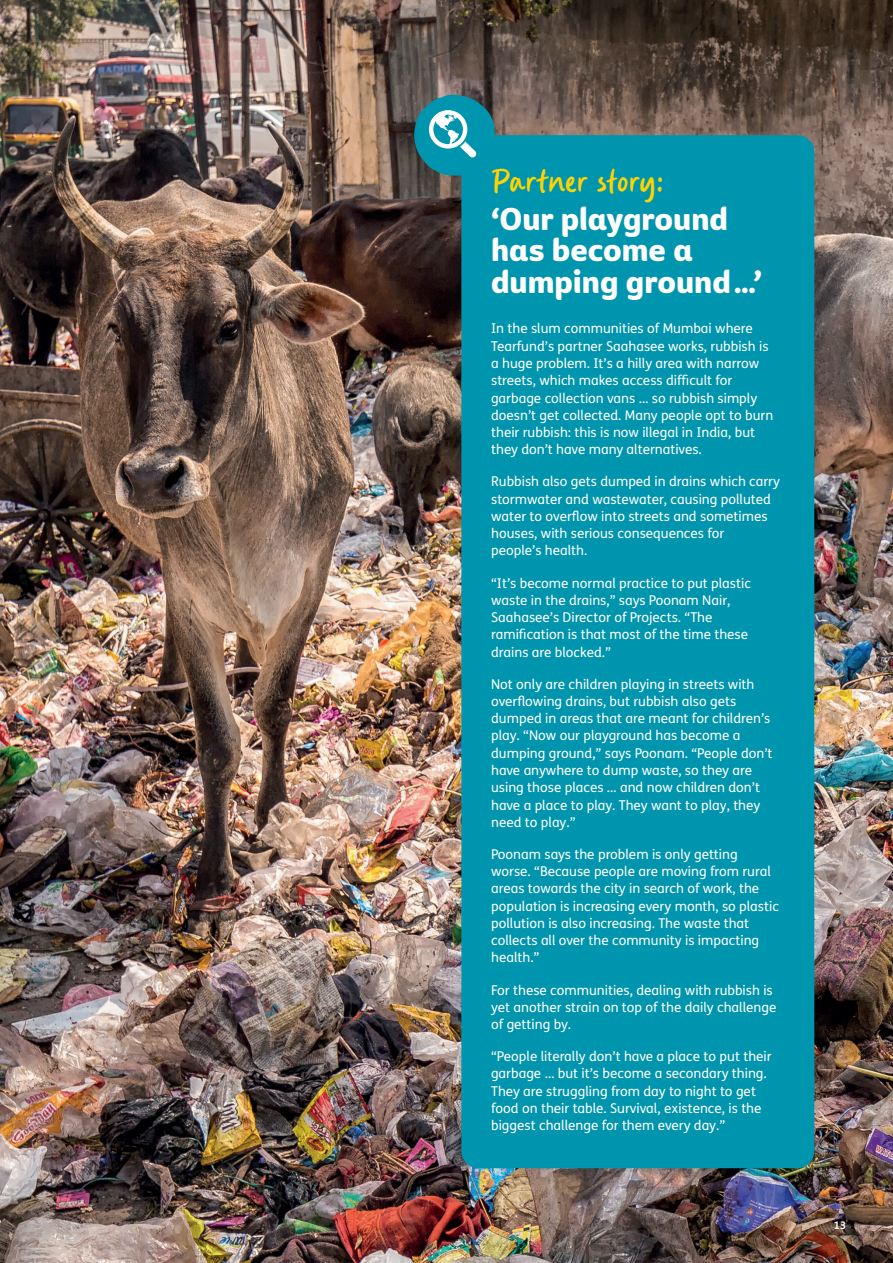
<style>
.page{position:relative;width:893px;height:1263px;background:#fff}
.page>*{position:absolute;margin:0;border:0;box-sizing:border-box;transform-origin:0 0}
.t1{font:37.5px "Gander";color:#fed304}
.t2{font:30px/31.5px "Tearfund Sans";color:#fff}
.t3{font:13.5px/17.2px "FS Me";color:#fff}
.t4{font:700 10.5px "FS Me";color:#fff}
</style>
<div class="page">
<img style="left:1px;top:0;width:892px;height:1263px">
<div style="left:461px;top:135px;width:353px;height:1033px;background:#0095ae;border-radius:17px"></div>
<svg style="left:413px;top:95px;width:82px;height:81px"></svg>
<h1 class="t1" style="left:491px;top:161px;width:175px">Partner story:</h1>
<h2 class="t2" style="left:491px;top:200px;width:273px">‘Our playground has become a dumping ground …’</h2>
<p class="t3" style="left:491px;top:320px;width:284px">In the slum communities of Mumbai where Tearfund’s partner Saahasee works, rubbish is a huge problem. It’s a hilly area with narrow streets, which makes access difficult for garbage collection vans … so rubbish simply doesn’t get collected. Many people opt to burn their rubbish: this is now illegal in India, but they don’t have many alternatives.</p>
<p class="t3" style="left:491px;top:473px;width:290px">Rubbish also gets dumped in drains which carry stormwater and wastewater, causing polluted water to overflow into streets and sometimes houses, with serious consequences for<br>people’s health.</p>
<p class="t3" style="left:491px;top:574px;width:261px">“It’s become normal practice to put plastic waste in the drains,” says Poonam Nair, Saahasee’s Director of Projects. “The ramification is that most of the time these drains are blocked.”</p>
<p class="t3" style="left:491px;top:675px;width:283px">Not only are children playing in streets with overflowing drains, but rubbish also gets dumped in areas that are meant for children’s play. “Now our playground has become a dumping ground,” says Poonam. “People don’t have anywhere to dump waste, so they are using those places … and now children don’t have a place to play. They want to play, they need to play.”</p>
<p class="t3" style="left:491px;top:845px;width:289px">Poonam says the problem is only getting worse. “Because people are moving from rural areas towards the city in search of work, the population is increasing every month, so plastic pollution is also increasing. The waste that collects all over the community is impacting health.”</p>
<p class="t3" style="left:491px;top:981px;width:287px">For these communities, dealing with rubbish is yet another strain on top of the daily challenge of getting by.</p>
<p class="t3" style="left:491px;top:1047px;width:282px">“People literally don’t have a place to put their garbage … but it’s become a secondary thing.<br>They are struggling from day to night to get food on their table. Survival, existence, is the biggest challenge for them every day.”</p>
<p class="t4" style="left:834px;top:1217px;width:14px">13</p>
</div>
